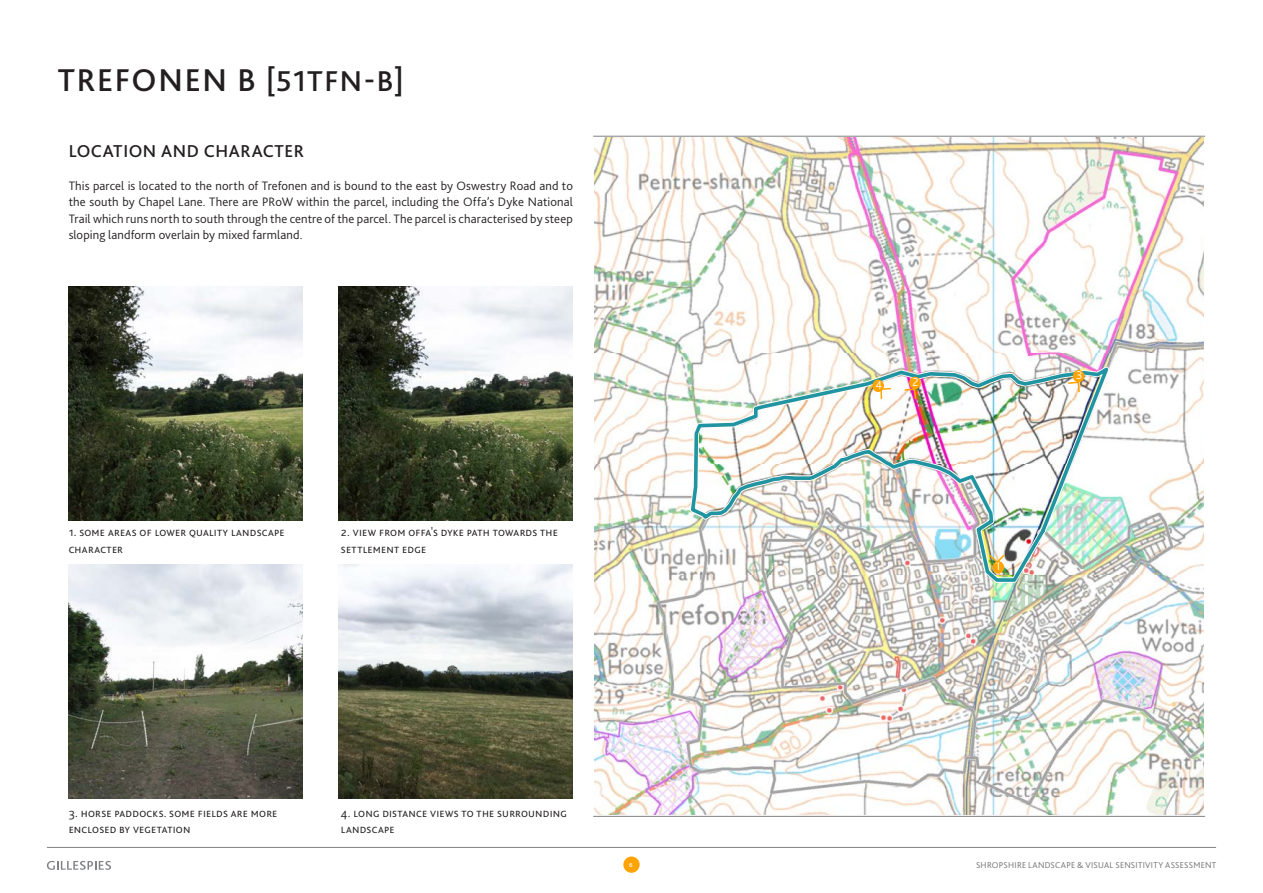
<style>
.page{position:relative;width:1263px;height:893px;background:#fff}
.page>*{position:absolute;margin:0;border:0;box-sizing:border-box;transform-origin:0 0}
.t1{font:500 33px "Bliss 2";letter-spacing:.045em;color:#231f20}
.t2{font:500 18px "Bliss 2";letter-spacing:.03em;color:#231f20}
.Body_Copy{font:300 12.75px/16.5px "Bliss 2";letter-spacing:.02em;color:#231f20}
.t3{font:300 12px "Bliss 2";color:#fff}
.t4{font:300 8.85px "Bliss 2";letter-spacing:.025em;color:#6c6d70}
.t5{font:500 6.3px "Bliss 2";color:#fff}
.s1{font-size:30px}
</style>
<div class="page">
<div style="left:623px;top:856px;width:17px;height:17px;background:#ffa300;border-radius:50%"></div>
<hr style="left:47px;top:847px;width:1169px;height:1px;background:#808285">
<svg style="left:47px;top:861px;width:64px;height:9px"></svg>
<hr style="left:593px;top:816px;width:612px;height:1px;background:#808285">
<hr style="left:593px;top:136px;width:612px;height:1px;background:#808285">
<img style="left:339px;top:565px;width:234px;height:233px">
<img style="left:68px;top:565px;width:234px;height:233px">
<img style="left:339px;top:287px;width:234px;height:233px">
<img style="left:68px;top:287px;width:234px;height:233px">
<img style="left:595px;top:138px;width:608px;height:677px">
<div style="left:992px;top:561px;width:12px;height:12px;background:#ffa300;border-radius:50%"></div>
<svg style="left:988px;top:553px;width:18px;height:11px"></svg>
<div style="left:1073px;top:370px;width:11px;height:12px;background:#ffa300;border-radius:50%"></div>
<svg style="left:1066px;top:381px;width:15px;height:13px"></svg>
<div style="left:872px;top:380px;width:12px;height:12px;background:#ffa300;border-radius:50%"></div>
<svg style="left:879px;top:387px;width:13px;height:14px"></svg>
<div style="left:909px;top:377px;width:12px;height:12px;background:#ffa300;border-radius:50%"></div>
<svg style="left:903px;top:387px;width:14px;height:14px"></svg>
<p class="t1" style="left:58px;top:59px;width:347px">TREFONEN B <span class="s1">[51TFN-B]</span></p>
<p class="t2" style="left:69px;top:140px;width:237px">LOCATION AND CHARACTER</p>
<p class="Body_Copy" style="left:69px;top:177px;width:506px;text-align:justify">This parcel is located to the north of Trefonen and is bound to the east by Oswestry Road and to the south by Chapel Lane. There are PRoW within the parcel, including the Offa’s Dyke National Trail which runs north to south through the centre of the parcel. The parcel is characterised by steep sloping landform overlain by mixed farmland.</p>
<p class="Body_Copy" style="left:69px;top:524px;width:218px">1. Some areas of lower quality landscape character</p>
<p class="Body_Copy" style="left:341px;top:524px;width:218px">2. view from offa's dyke path towards the settlement edge</p>
<p class="t3" style="left:875px;top:377px;width:8px">4</p>
<p class="t3" style="left:912px;top:375px;width:8px">2</p>
<p class="t3" style="left:995px;top:559px;width:6px">1</p>
<p class="t3" style="left:1076px;top:368px;width:8px">3</p>
<p class="Body_Copy" style="left:69px;top:804px;width:210px">3. Horse paddocks. Some fields are more enclosed by vegetation</p>
<p class="Body_Copy" style="left:341px;top:804px;width:228px">4. Long distance views to the surrounding landscape</p>
<p class="t5" style="left:629px;top:861px;width:5px">6</p>
<p class="t4" style="left:976px;top:859px;width:242px">SHROPSHIRE LANDSCAPE &amp; VISUAL SENSITIVITY ASSESSMENT</p>
</div>
